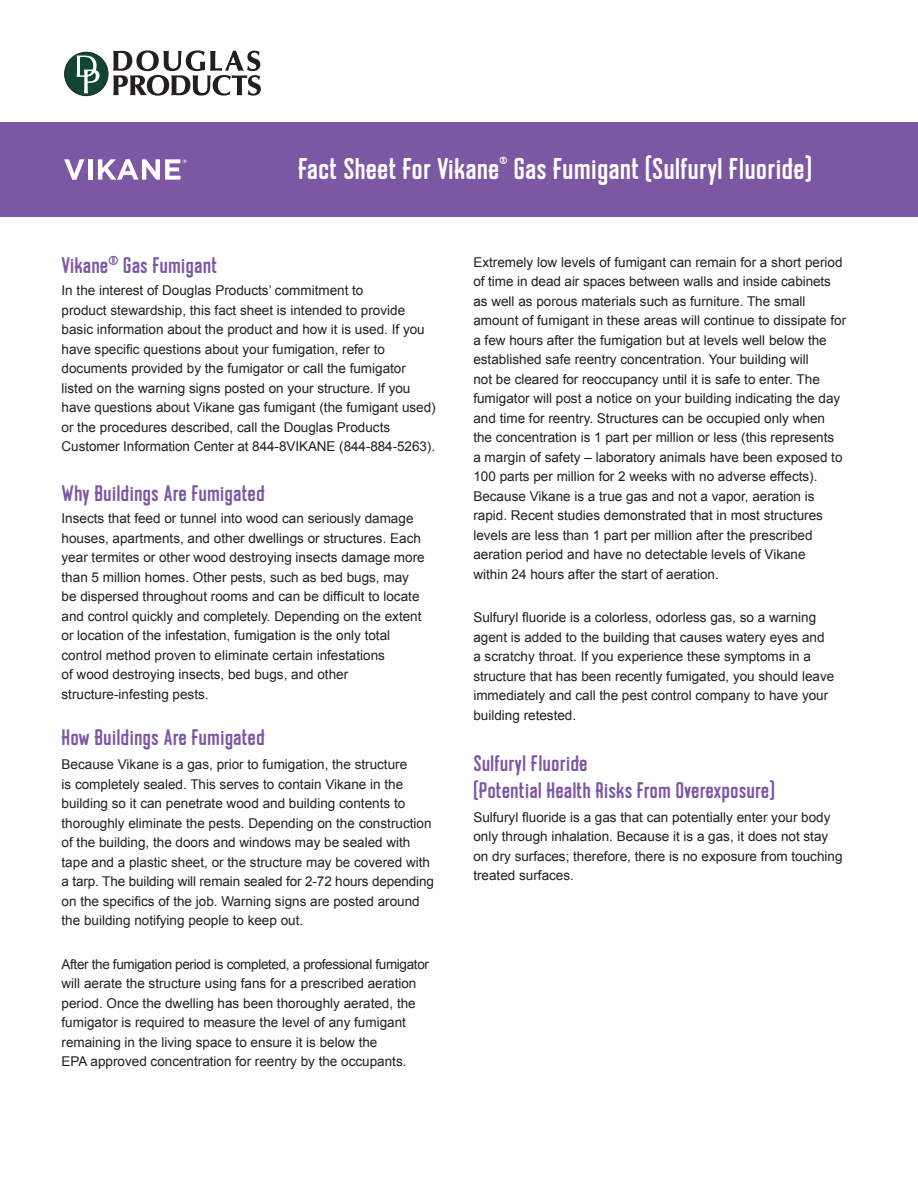
<style>
.page{position:relative;width:918px;height:1188px;background:#fff}
.page>*{position:absolute;margin:0;border:0;box-sizing:border-box;transform-origin:0 0}
.t1{font:30px "Erazm";color:#fff}
.t2{font:22.5px/27px "Erazm";color:#7c57a4}
.t3{font:13.5px/19.5px "Arial";color:#231f20}
.t4{font:10.5px "Erazm";color:#fff}
</style>
<div class="page">
<div style="left:0;top:122px;width:918px;height:95px;background:#7c57a4"></div>
<svg style="left:64px;top:159px;width:20px;height:21px"></svg>
<div style="left:88px;top:159px;width:5px;height:21px;background:#fff"></div>
<svg style="left:98px;top:159px;width:89px;height:21px"></svg>
<svg style="left:64px;top:50px;width:197px;height:46px"></svg>
<h1 class="t1" style="left:298px;top:155px;width:203px">Fact Sheet For Vikane</h1>
<p class="t4" style="left:500px;top:156px;width:9px">®</p>
<h1 class="t1" style="left:514px;top:155px;width:300px">Gas Fumigant (Sulfuryl Fluoride)</h1>
<h2 class="t2" style="left:62px;top:254px;width:157px">Vikane<sup>®</sup> Gas Fumigant</h2>
<p class="t3" style="left:62px;top:282px;width:376px">In the interest of Douglas Products’ commitment to<br>product stewardship, this fact sheet is intended to provide basic information about the product and how it is used. If you have specific questions about your fumigation, refer to documents provided by the fumigator or call the fumigator listed on the warning signs posted on your structure. If you have questions about Vikane gas fumigant (the fumigant used) or the procedures described, call the Douglas Products Customer Information Center at 844-8VIKANE (844-884-5263).</p>
<h2 class="t2" style="left:62px;top:482px;width:205px">Why Buildings Are Fumigated</h2>
<p class="t3" style="left:62px;top:510px;width:365px">Insects that feed or tunnel into wood can seriously damage houses, apartments, and other dwellings or structures. Each year termites or other wood destroying insects damage more than 5 million homes. Other pests, such as bed bugs, may be dispersed throughout rooms and can be difficult to locate and control quickly and completely. Depending on the extent or location of the infestation, fumigation is the only total control method proven to eliminate certain infestations<br>of wood destroying insects, bed bugs, and other structure-infesting pests.</p>
<h2 class="t2" style="left:62px;top:726px;width:205px">How Buildings Are Fumigated</h2>
<p class="t3" style="left:62px;top:755px;width:374px">Because Vikane is a gas, prior to fumigation, the structure<br>is completely sealed. This serves to contain Vikane in the building so it can penetrate wood and building contents to thoroughly eliminate the pests. Depending on the construction of the building, the doors and windows may be sealed with tape and a plastic sheet, or the structure may be covered with a tarp. The building will remain sealed for 2-72 hours depending on the specifics of the job. Warning signs are posted around the building notifying people to keep out.</p>
<p class="t3" style="left:62px;top:954px;width:369px">After the fumigation period is completed, a professional fumigator will aerate the structure using fans for a prescribed aeration period. Once the dwelling has been thoroughly aerated, the fumigator is required to measure the level of any fumigant remaining in the living space to ensure it is below the<br>EPA approved concentration for reentry by the occupants.</p>
<p class="t3" style="left:473px;top:252px;width:374px">Extremely low levels of fumigant can remain for a short period of time in dead air spaces between walls and inside cabinets as well as porous materials such as furniture. The small amount of fumigant in these areas will continue to dissipate for a few hours after the fumigation but at levels well below the established safe reentry concentration. Your building will<br>not be cleared for reoccupancy until it is safe to enter. The fumigator will post a notice on your building indicating the day and time for reentry. Structures can be occupied only when the concentration is 1 part per million or less (this represents<br>a margin of safety – laboratory animals have been exposed to 100 parts per million for 2 weeks with no adverse effects).<br>Because Vikane is a true gas and not a vapor, aeration is rapid. Recent studies demonstrated that in most structures levels are less than 1 part per million after the prescribed aeration period and have no detectable levels of Vikane<br>within 24 hours after the start of aeration.</p>
<p class="t3" style="left:473px;top:608px;width:362px">Sulfuryl fluoride is a colorless, odorless gas, so a warning agent is added to the building that causes watery eyes and a scratchy throat. If you experience these symptoms in a structure that has been recently fumigated, you should leave immediately and call the pest control company to have your building retested.</p>
<h2 class="t2" style="left:473px;top:752px;width:303px">Sulfuryl Fluoride<br>(Potential Health Risks From Overexposure)</h2>
<p class="t3" style="left:473px;top:807px;width:371px">Sulfuryl fluoride is a gas that can potentially enter your body only through inhalation. Because it is a gas, it does not stay on dry surfaces; therefore, there is no exposure from touching treated surfaces.</p>
</div>
